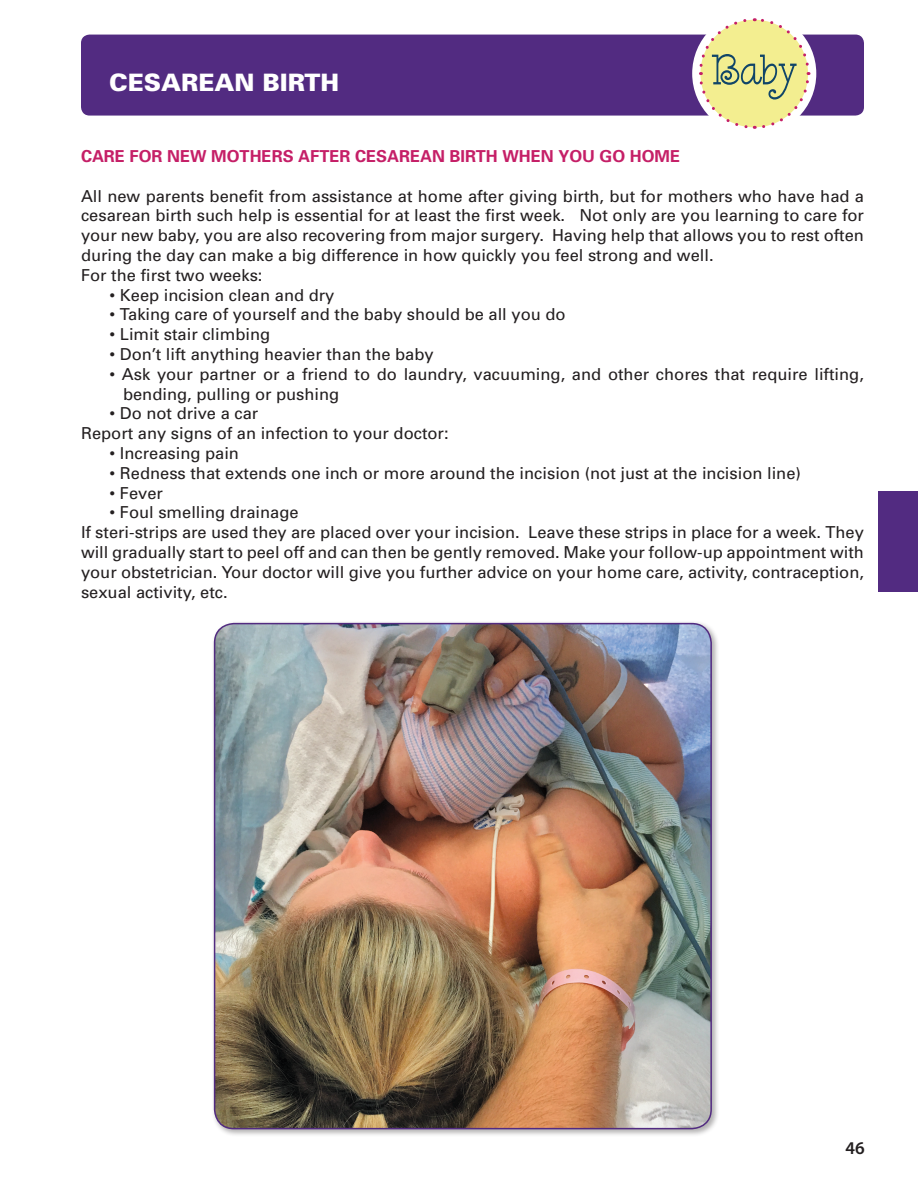
<style>
.page{position:relative;width:918px;height:1188px;background:#fff}
.page>*{position:absolute;margin:0;border:0;box-sizing:border-box;transform-origin:0 0}
.t1{font:900 24px "Univers";color:#fff}
.t2{font:600 18px "Myriad Pro";color:#231f20}
.t3{font:16.5px/19.8px "Univers";color:#231f20;text-align:justify}
.t4{font:700 16.5px "Univers";color:#c51f67}
</style>
<div class="page">
<div style="left:81px;top:35px;width:783px;height:81px;background:#522b81;border-radius:9px"></div>
<div style="left:692px;top:11px;width:124px;height:125px;border:8px solid #fff;border-radius:50%"></div>
<svg style="left:697px;top:17px;width:114px;height:113px"></svg>
<div style="left:211px;top:620px;width:508px;height:517px;background:#231f20;opacity:.35"></div>
<img style="left:215px;top:624px;width:496px;height:505px">
<div style="left:214px;top:623px;width:498px;height:506px;border:2px solid #522b81;border-radius:19px"></div>
<div style="left:879px;top:491px;width:39px;height:101px;background:#522b81"></div>
<p class="t1" style="left:109px;top:67px;width:232px">CESAREAN BIRTH</p>
<p class="t4" style="left:81px;top:146px;width:601px">CARE FOR NEW MOTHERS AFTER CESAREAN BIRTH WHEN YOU GO HOME</p>
<p class="t3" style="left:81px;top:186px;width:785px">All new parents benefit from assistance at home after giving birth, but for mothers who have had a cesarean birth such help is essential for at least the first week. Not only are you learning to care for your new baby, you are also recovering from major surgery. Having help that allows you to rest often during the day can make a big difference in how quickly you feel strong and well.</p>
<p class="t3" style="left:81px;top:265px;width:183px">For the first two weeks:</p>
<p class="t3" style="left:110px;top:285px;width:226px">• Keep incision clean and dry</p>
<p class="t3" style="left:110px;top:304px;width:458px">• Taking care of yourself and the baby should be all you do</p>
<p class="t3" style="left:110px;top:324px;width:162px">• Limit stair climbing</p>
<p class="t3" style="left:110px;top:344px;width:326px">• Don’t lift anything heavier than the baby</p>
<p class="t3" style="left:123px;top:364px;width:742px;text-indent:-14px">• Ask your partner or a friend to do laundry, vacuuming, and other chores that require lifting, bending, pulling or pushing</p>
<p class="t3" style="left:110px;top:403px;width:150px">• Do not drive a car</p>
<p class="t3" style="left:81px;top:423px;width:369px">Report any signs of an infection to your doctor:</p>
<p class="t3" style="left:110px;top:443px;width:131px">• Increasing pain</p>
<p class="t3" style="left:110px;top:463px;width:693px">• Redness that extends one inch or more around the incision (not just at the incision line)</p>
<p class="t3" style="left:110px;top:483px;width:55px">• Fever</p>
<p class="t3" style="left:110px;top:502px;width:191px">• Foul smelling drainage</p>
<p class="t3" style="left:81px;top:522px;width:785px">If steri-strips are used they are placed over your incision. Leave these strips in place for a week. They will gradually start to peel off and can then be gently removed. Make your follow-up appointment with your obstetrician. Your doctor will give you further advice on your home care, activity, contraception, sexual activity, etc.</p>
<p class="t2" style="left:846px;top:1136px;width:21px">46</p>
</div>
